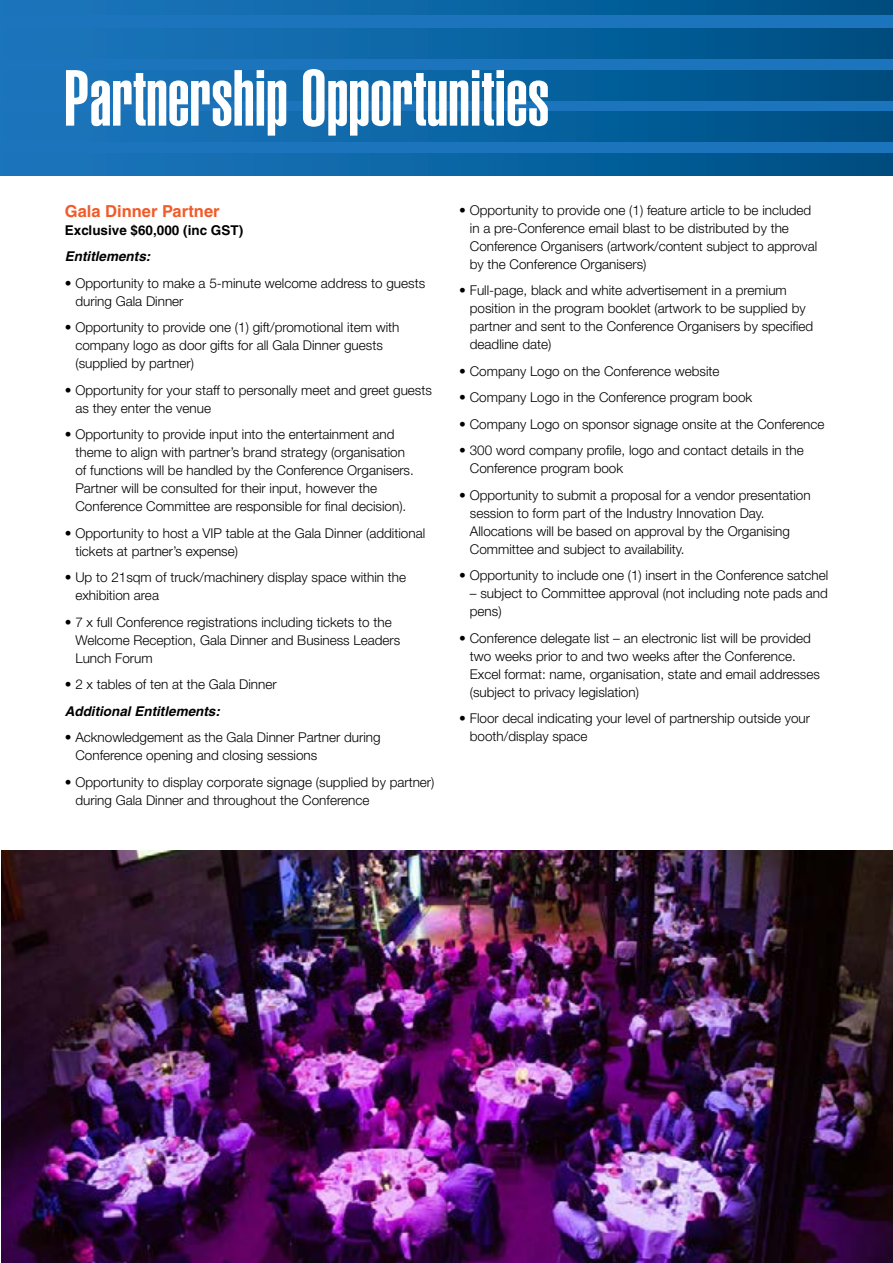
<style>
.page{position:relative;width:893px;height:1263px;background:#fff}
.page>*{position:absolute;margin:0;border:0;box-sizing:border-box;transform-origin:0 0}
.t1{font:900 extra-condensed 78px "Helvetica";color:#fff}
.t2{font:700 16.5px "Helvetica";color:#f15a29}
.t3{font:300 13.5px/18px "Helvetica Neue";color:#000}
.t4{font:italic 700 13.5px "Helvetica";color:#000}
.t5{font:700 13.5px "Helvetica";color:#000}
</style>
<div class="page">
<div style="left:0;top:15px;width:893px;height:138px;background:#1c75bc"></div>
<div style="left:0;top:29px;width:893px;height:30px;background:linear-gradient(to right,#1d79c1,#004f84)"></div>
<svg style="left:0;top:0;width:893px;height:15px;background:#0b63a2"></svg>
<div style="left:0;top:70px;width:893px;height:30px;background:linear-gradient(to right,#1d79c1,#004f84)"></div>
<div style="left:0;top:112px;width:893px;height:30px;background:linear-gradient(to right,#1d79c1,#004f84)"></div>
<div style="left:0;top:153px;width:893px;height:22px;background:linear-gradient(to right,#1d79c1,#004f84)"></div>
<img style="left:2px;top:850px;width:891px;height:413px">
<h1 class="t1" style="left:64px;top:53px;width:487px">Partnership Opportunities</h1>
<p class="t2" style="left:65px;top:201px;width:156px">Gala Dinner Partner</p>
<p class="t5" style="left:65px;top:222px;width:180px">Exclusive $60,000 (inc GST)</p>
<p class="t4" style="left:65px;top:248px;width:87px">Entitlements:</p>
<p class="t3" style="left:75px;top:274px;width:351px;text-indent:-11px">• Opportunity to make a 5-minute welcome address to guests during Gala Dinner</p>
<p class="t3" style="left:75px;top:318px;width:325px;text-indent:-11px">• Opportunity to provide one (1) gift/promotional item with company logo as door gifts for all Gala Dinner guests (supplied by partner)</p>
<p class="t3" style="left:75px;top:381px;width:358px;text-indent:-11px">• Opportunity for your staff to personally meet and greet guests as they enter the venue</p>
<p class="t3" style="left:75px;top:425px;width:340px;text-indent:-11px">• Opportunity to provide input into the entertainment and theme to align with partner’s brand strategy (organisation of functions will be handled by the Conference Organisers.<br>Partner will be consulted for their input, however the Conference Committee are responsible for final decision).</p>
<p class="t3" style="left:75px;top:524px;width:351px;text-indent:-11px">• Opportunity to host a VIP table at the Gala Dinner (additional tickets at partner’s expense)</p>
<p class="t3" style="left:75px;top:568px;width:332px;text-indent:-11px">• Up to 21sqm of truck/machinery display space within the exhibition area</p>
<p class="t3" style="left:75px;top:613px;width:326px;text-indent:-11px">• 7 x full Conference registrations including tickets to the<br>Welcome Reception, Gala Dinner and Business Leaders<br>Lunch Forum</p>
<p class="t3" style="left:65px;top:675px;width:213px">• 2 x tables of ten at the Gala Dinner</p>
<p class="t4" style="left:65px;top:703px;width:157px">Additional Entitlements:</p>
<p class="t3" style="left:75px;top:728px;width:307px;text-indent:-11px">• Acknowledgement as the Gala Dinner Partner during<br>Conference opening and closing sessions</p>
<p class="t3" style="left:75px;top:773px;width:360px;text-indent:-11px">• Opportunity to display corporate signage (supplied by partner) during Gala Dinner and throughout the Conference</p>
<p class="t3" style="left:470px;top:201px;width:349px;text-indent:-11px">• Opportunity to provide one (1) feature article to be included in a pre-Conference email blast to be distributed by the Conference Organisers (artwork/content subject to approval by the Conference Organisers)</p>
<p class="t3" style="left:470px;top:281px;width:345px;text-indent:-11px">• Full-page, black and white advertisement in a premium position in the program booklet (artwork to be supplied by partner and sent to the Conference Organisers by specified deadline date)</p>
<p class="t3" style="left:459px;top:362px;width:262px">• Company Logo on the Conference website</p>
<p class="t3" style="left:459px;top:388px;width:295px">• Company Logo in the Conference program book</p>
<p class="t3" style="left:459px;top:415px;width:367px">• Company Logo on sponsor signage onsite at the Conference</p>
<p class="t3" style="left:470px;top:441px;width:336px;text-indent:-11px">• 300 word company profile, logo and contact details in the<br>Conference program book</p>
<p class="t3" style="left:470px;top:486px;width:342px;text-indent:-11px">• Opportunity to submit a proposal for a vendor presentation session to form part of the Industry Innovation Day.<br>Allocations will be based on approval by the Organising Committee and subject to availability.</p>
<p class="t3" style="left:459px;top:566px;width:371px">• Opportunity to include one (1) insert in the Conference satchel</p>
<p class="t3" style="left:470px;top:584px;width:360px">– subject to Committee approval (not including note pads and pens)</p>
<p class="t3" style="left:470px;top:628px;width:352px;text-indent:-11px">• Conference delegate list – an electronic list will be provided two weeks prior to and two weeks after the Conference.<br>Excel format: name, organisation, state and email addresses (subject to privacy legislation)</p>
<p class="t3" style="left:470px;top:709px;width:342px;text-indent:-11px">• Floor decal indicating your level of partnership outside your booth/display space</p>
</div>
